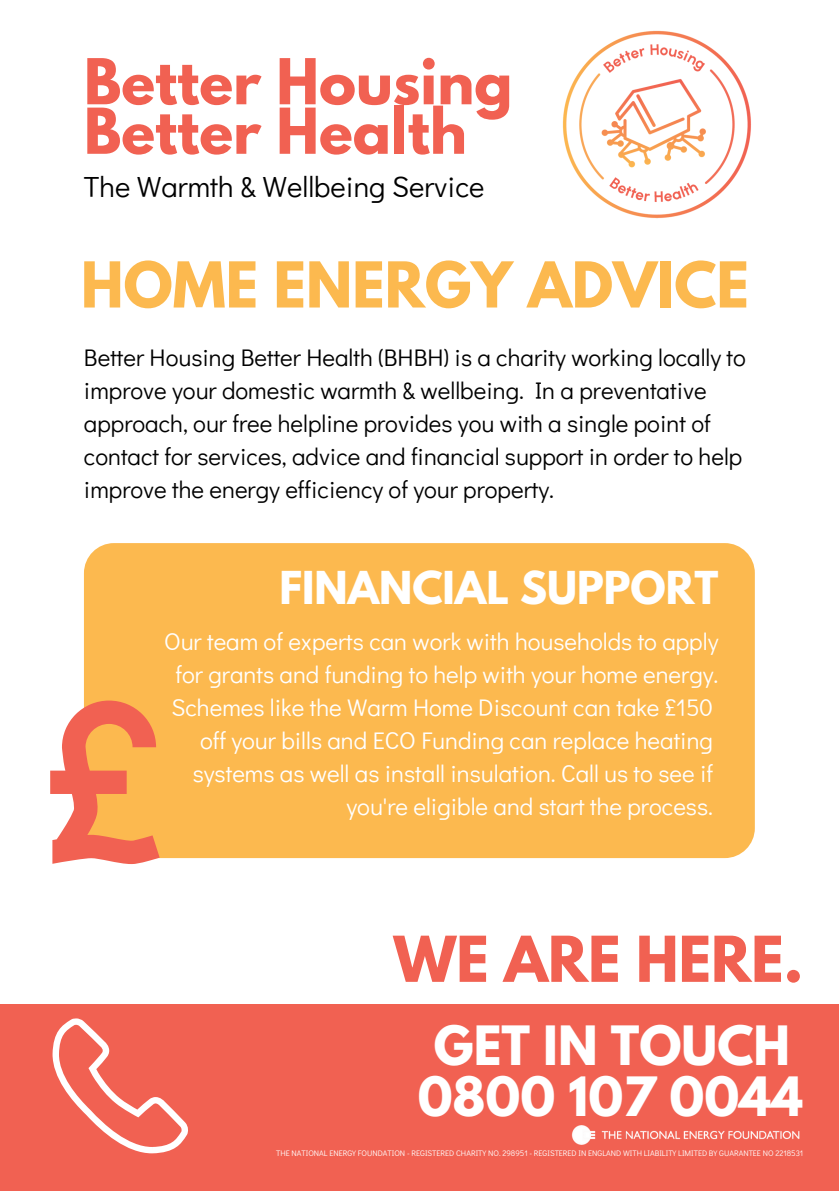
<style>
.page{position:relative;width:839px;height:1191px;background:#fff}
.page>*{position:absolute;margin:0;border:0;box-sizing:border-box;transform-origin:0 0}
.t1{font:700 56px/49.6px "League Spartan";color:#f16152}
.t2{font:700 56px "League Spartan";color:#fcb94f}
.t3{font:700 48px/51px "League Spartan";color:#fff;text-align:center}
.t4{font:700 40.2px "League Spartan";color:#fff}
.t5{font:29.2px "Didact Gothic";color:#000}
.t6{font:24px/33px "Didact Gothic";color:#000}
.t7{font:24px/33px "Didact Gothic";color:#fff;text-align:right}
.t8{font:8px "Didact Gothic";color:#fff}
</style>
<div class="page">
<div style="left:0;top:1004px;width:838px;height:187px;background:#f16152"></div>
<svg style="left:52px;top:1019px;width:136px;height:134px"></svg>
<img style="left:571px;top:1125px;width:229px;height:20px">
<div style="left:84px;top:543px;width:670px;height:315px;background:#fcb94f;border-radius:30px"></div>
<svg style="left:50px;top:701px;width:110px;height:163px"></svg>
<img style="left:563px;top:30px;width:188px;height:189px">
<h1 class="t1" style="left:84px;top:64px;width:430px">Better Housing<br>Better Health</h1>
<p class="t5" style="left:84px;top:166px;width:402px">The Warmth &amp; Wellbeing Service</p>
<h1 class="t2" style="left:81px;top:257px;width:669px">HOME ENERGY ADVICE</h1>
<p class="t6" style="left:84px;top:340px;width:663px">Better Housing Better Health (BHBH) is a charity working locally to improve your domestic warmth &amp; wellbeing. In a preventative approach, our free helpline provides you with a single point of contact for services, advice and financial support in order to help improve the energy efficiency of your property.</p>
<h3 class="t4" style="left:279px;top:568px;width:440px">FINANCIAL SUPPORT</h3>
<p class="t7" style="left:164px;top:624px;width:556px">Our team of experts can work with households to apply for grants and funding to help with your home energy.<br>Schemes like the Warm Home Discount can take £150 off your bills and ECO Funding can replace heating systems as well as install insulation. Call us to see if you're eligible and start the process.</p>
<h1 class="t1" style="left:393px;top:942px;width:411px">WE ARE HERE.</h1>
<h2 class="t3" style="left:417px;top:1026px;width:387px">GET IN TOUCH<br>0800 107 0044</h2>
<p class="t8" style="left:276px;top:1147px;width:528px">THE NATIONAL ENERGY FOUNDATION - REGISTERED CHARITY NO. 298951 - REGISTERED IN ENGLAND WITH LIABILITY LIMITED BY GUARANTEE NO 2218531</p>
</div>
